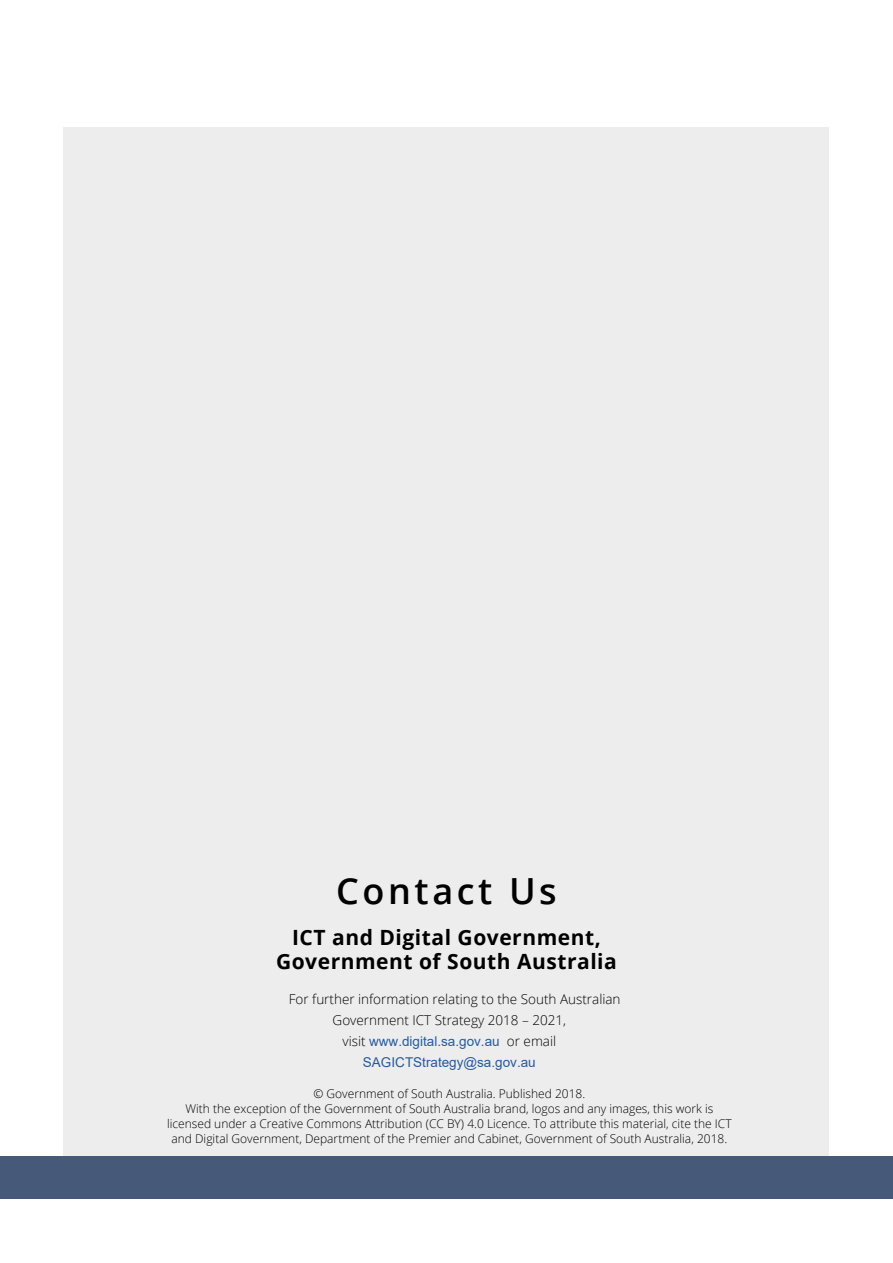
<style>
.page{position:relative;width:893px;height:1263px;background:#fff}
.page>*{position:absolute;margin:0;border:0;box-sizing:border-box;transform-origin:0 0}
.t1{font:600 36px "Open Sans";letter-spacing:.1em;color:#000}
.t2{font:700 21px/24px "Open Sans";letter-spacing:.025em;color:#000;text-align:center}
.t3{font:300 13.5px/21px "Open Sans";color:#000}
.t4{font:13.5px/21px "Arial";color:#265a9b;text-align:center}
.t5{font:300 12px/15px "Open Sans";color:#000;text-align:center}
.s1{font-family:"Open Sans";font-weight:300;color:#000}
.s2{color:#275b9b}
</style>
<div class="page">
<div style="left:64px;top:128px;width:765px;height:1071px;background:#ededed"></div>
<div style="left:0;top:1157px;width:893px;height:42px;background:#465979"></div>
<h1 class="t1" style="left:336px;top:866px;width:222px">Contact Us</h1>
<h2 class="t2" style="left:276px;top:925px;width:342px">ICT and Digital Government,<br>Government of South Australia</h2>
<p class="t3" style="left:333px;top:988px;width:289px;text-indent:-44px">For further information relating to the South Australian<br>Government ICT Strategy 2018 – 2021,</p>
<p class="t4" style="left:343px;top:1030px;width:215px"><span class="s1">visit</span> <span class="s2">www.digital.sa.gov.au</span> <span class="s1">or email<br></span>SAGICTStrategy@sa.gov.au</p>
<p class="t5" style="left:167px;top:1086px;width:566px">© Government of South Australia. Published 2018.<br>With the exception of the Government of South Australia brand, logos and any images, this work is licensed under a Creative Commons Attribution (CC BY) 4.0 Licence. To attribute this material, cite the ICT and Digital Government, Department of the Premier and Cabinet, Government of South Australia, 2018.</p>
</div>
